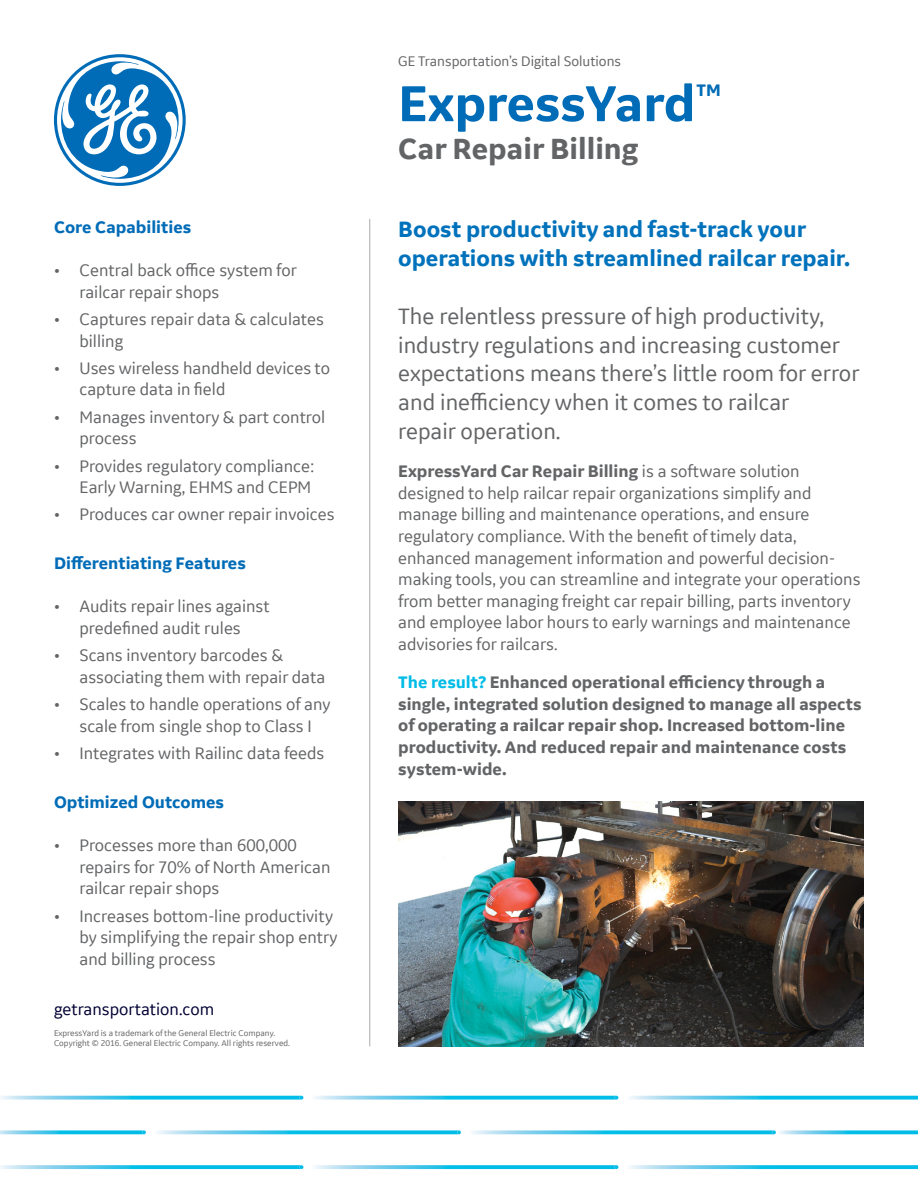
<style>
.page{position:relative;width:918px;height:1188px;background:#fff}
.page>*{position:absolute;margin:0;border:0;box-sizing:border-box;transform-origin:0 0}
.t1{font:700 54px "GE Inspira Sans";color:#006cb7}
.t2{font:700 31.5px "GE Inspira Sans";color:#636466}
.t3{font:24px/28.8px "GE Inspira Sans";color:#636466}
.t4{font:700 24px/28.8px "GE Inspira Sans";color:#0072bc}
.t5{font:18px/21.6px "GE Inspira Sans";color:#636466}
.t6{font:700 18px/21.6px "GE Inspira Sans";color:#636466}
.t7{font:700 18px "GE Inspira Sans";color:#006cb7}
.t8{font:18px "GE Inspira Sans";color:#003}
.t9{font:15px "GE Inspira Sans";color:#636466}
.t10{font:9px/10.8px "GE Inspira Sans";color:#636466}
.s1{font-weight:700}
.s2{color:#00bce7}
</style>
<div class="page">
<svg style="left:54px;top:54px;width:132px;height:132px"></svg>
<img style="left:398px;top:801px;width:466px;height:245px">
<hr style="left:370px;top:219px;width:1px;height:827px;background:#a9abac">
<img style="left:0;top:1165px;width:918px;height:4px">
<svg style="left:300px;top:1165px;width:3px;height:4px"></svg>
<svg style="left:615px;top:1165px;width:3px;height:4px"></svg>
<img style="left:0;top:1096px;width:918px;height:4px">
<svg style="left:300px;top:1096px;width:3px;height:4px"></svg>
<svg style="left:615px;top:1096px;width:3px;height:4px"></svg>
<img style="left:0;top:1130px;width:918px;height:4px">
<svg style="left:142px;top:1130px;width:4px;height:4px"></svg>
<svg style="left:457px;top:1130px;width:4px;height:4px"></svg>
<svg style="left:772px;top:1130px;width:4px;height:4px"></svg>
<p class="t7" style="left:54px;top:216px;width:139px">Core Capabilities</p>
<p class="t5" style="left:80px;top:259px;width:219px;text-indent:-26px">• Central back office system for railcar repair shops</p>
<p class="t5" style="left:80px;top:308px;width:246px;text-indent:-26px">• Captures repair data &amp; calculates billing</p>
<p class="t5" style="left:80px;top:357px;width:252px;text-indent:-26px">• Uses wireless handheld devices to capture data in field</p>
<p class="t5" style="left:80px;top:406px;width:247px;text-indent:-26px">• Manages inventory &amp; part control process</p>
<p class="t5" style="left:54px;top:454px;width:262px;text-align:right">• Provides regulatory compliance:<br>Early Warning, EHMS and CEPM</p>
<p class="t5" style="left:54px;top:503px;width:282px">• Produces car owner repair invoices</p>
<p class="t7" style="left:54px;top:552px;width:193px">Differentiating Features</p>
<p class="t5" style="left:54px;top:595px;width:217px;text-align:center">• Audits repair lines against predefined audit rules</p>
<p class="t5" style="left:80px;top:644px;width:247px;text-indent:-26px">• Scans inventory barcodes &amp; associating them with repair data</p>
<p class="t5" style="left:54px;top:693px;width:278px;text-align:center">• Scales to handle operations of any scale from single shop to Class I</p>
<p class="t5" style="left:54px;top:742px;width:272px">• Integrates with Railinc data feeds</p>
<p class="t7" style="left:54px;top:791px;width:172px">Optimized Outcomes</p>
<p class="t5" style="left:80px;top:834px;width:252px;text-indent:-26px">• Processes more than 600,000 repairs for 70% of North American railcar repair shops</p>
<p class="t5" style="left:80px;top:904px;width:260px;text-indent:-26px">• Increases bottom-line productivity by simplifying the repair shop entry and billing process</p>
<p class="t8" style="left:54px;top:999px;width:162px">getransportation.com</p>
<p class="t10" style="left:54px;top:1027px;width:237px">ExpressYard is a trademark of the General Electric Company.<br>Copyright © 2016. General Electric Company. All rights reserved.</p>
<p class="t9" style="left:398px;top:52px;width:224px">GE Transportation’s Digital Solutions</p>
<h1 class="t1" style="left:398px;top:71px;width:299px">ExpressYard</h1>
<h2 class="t2" style="left:398px;top:130px;width:242px">Car Repair Billing</h2>
<p class="t7" style="left:697px;top:80px;width:26px">TM</p>
<h3 class="t4" style="left:398px;top:215px;width:454px">Boost productivity and fast-track your operations with streamlined railcar repair.</h3>
<h3 class="t3" style="left:398px;top:301px;width:463px">The relentless pressure of high productivity, industry regulations and increasing customer expectations means there’s little room for error and inefficiency when it comes to railcar<br>repair operation.</h3>
<p class="t5" style="left:398px;top:460px;width:464px"><span class="s1">ExpressYard Car Repair Billing</span> is a software solution designed to help railcar repair organizations simplify and manage billing and maintenance operations, and ensure regulatory compliance. With the benefit of timely data, enhanced management information and powerful decision&shy;making tools, you can streamline and integrate your operations from better managing freight car repair billing, parts inventory and employee labor hours to early warnings and maintenance advisories for railcars.</p>
<p class="t6" style="left:398px;top:671px;width:465px"><span class="s2">The result?</span> Enhanced operational efficiency through a single, integrated solution designed to manage all aspects of operating a railcar repair shop. Increased bottom-line productivity. And reduced repair and maintenance costs system-wide.</p>
</div>
